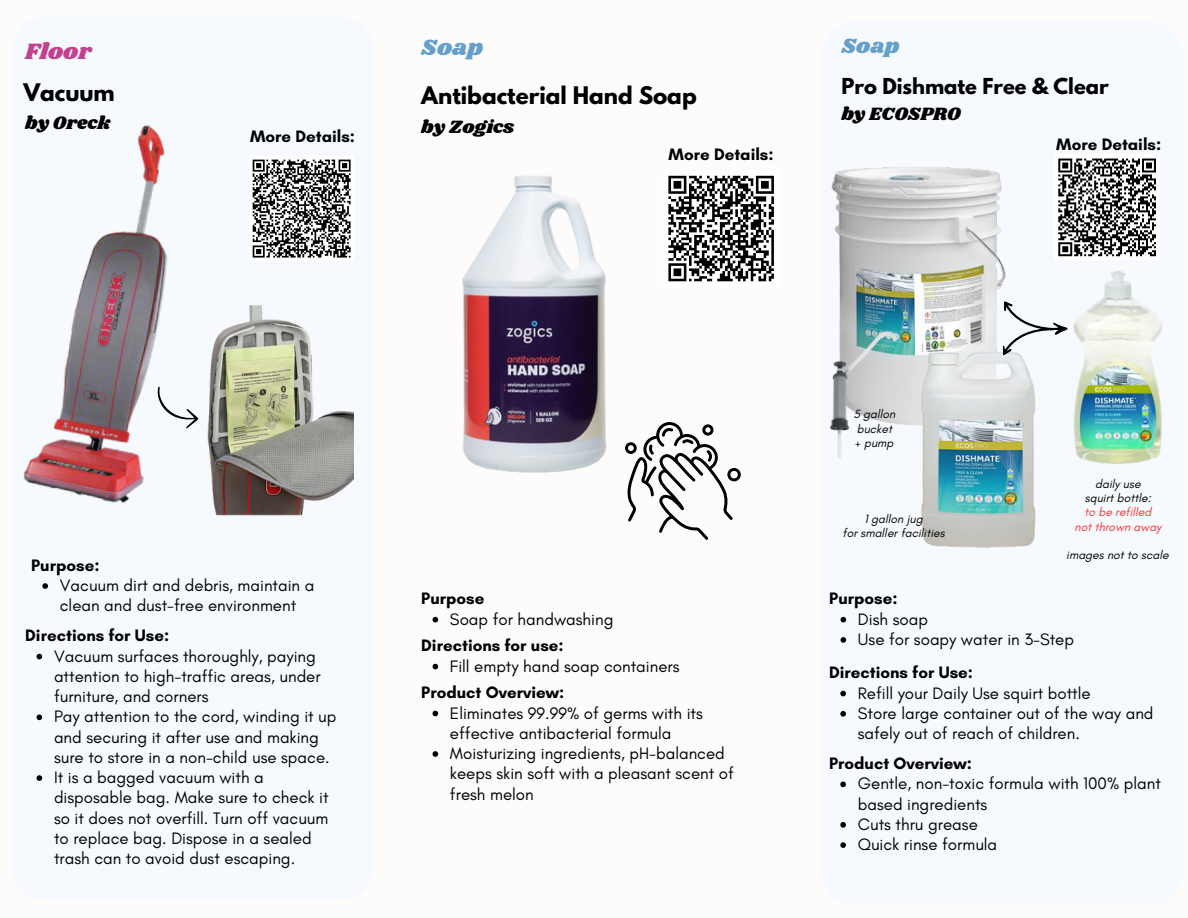
<style>
.page{position:relative;width:1188px;height:918px;background:#fdfcfa}
.page>*{position:absolute;margin:0;border:0;box-sizing:border-box;transform-origin:0 0}
.t1{font:22.95px "Shrikhand";color:#c4408e}
.t2{font:22.95px "Shrikhand";color:#659fcc}
.t3{font:700 21.45px "League Spartan";color:#000}
.t4{font:21.45px "Shrikhand";color:#659fcc}
.t5{font:700 19.5px "League Spartan";color:#000}
.t6{font:18.45px "Shrikhand";color:#000}
.t7{font:16.95px/20.2px "Glacial Indifference";color:#000}
.t8{font:700 16.95px "Glacial Indifference";color:#000}
.t9{font:italic 12.15px "Glacial Indifference";color:#000}
.t10{font:italic 12.15px "Glacial Indifference";color:#ff3131}
</style>
<div class="page">
<div style="left:12px;top:17px;width:362px;height:883px;background:#f6faff;border-radius:33px"></div>
<img style="left:462px;top:176px;width:145px;height:297px">
<div style="left:663px;top:171px;width:116px;height:115px;background:#fff"></div>
<svg style="left:668px;top:175px;width:89px;height:107px"></svg>
<div style="left:821px;top:22px;width:362px;height:883px;background:#f6faff;border-radius:33px"></div>
<img style="left:757px;top:167px;width:249px;height:291px">
<img style="left:1073px;top:271px;width:90px;height:193px">
<img style="left:880px;top:351px;width:197px;height:197px">
<div style="left:1054px;top:155px;width:106px;height:105px;background:#fff"></div>
<svg style="left:1058px;top:158px;width:98px;height:99px"></svg>
<svg style="left:1002px;top:301px;width:66px;height:54px"></svg>
<img style="left:757px;top:329px;width:196px;height:128px">
<svg style="left:625px;top:422px;width:116px;height:118px"></svg>
<div style="left:249px;top:156px;width:105px;height:105px;background:#fff"></div>
<svg style="left:318px;top:159px;width:33px;height:99px"></svg>
<img style="left:23px;top:125px;width:295px;height:378px">
<img style="left:187px;top:304px;width:167px;height:212px">
<svg style="left:158px;top:387px;width:40px;height:41px"></svg>
<svg style="left:433px;top:617px;width:5px;height:5px"></svg>
<svg style="left:433px;top:711px;width:5px;height:5px"></svg>
<svg style="left:433px;top:751px;width:5px;height:6px"></svg>
<svg style="left:433px;top:664px;width:5px;height:5px"></svg>
<svg style="left:841px;top:617px;width:5px;height:5px"></svg>
<svg style="left:841px;top:637px;width:5px;height:6px"></svg>
<svg style="left:840px;top:782px;width:6px;height:5px"></svg>
<svg style="left:840px;top:822px;width:6px;height:6px"></svg>
<svg style="left:840px;top:842px;width:6px;height:6px"></svg>
<svg style="left:840px;top:691px;width:6px;height:5px"></svg>
<svg style="left:840px;top:711px;width:6px;height:6px"></svg>
<svg style="left:42px;top:583px;width:6px;height:6px"></svg>
<svg style="left:37px;top:654px;width:5px;height:5px"></svg>
<svg style="left:37px;top:715px;width:5px;height:5px"></svg>
<svg style="left:37px;top:775px;width:5px;height:6px"></svg>
<p class="t1" style="left:25px;top:36px;width:68px">Floor</p>
<h5 class="t3" style="left:23px;top:81px;width:93px">Vacuum</h5>
<p class="t6" style="left:25px;top:110px;width:87px">by Oreck</p>
<p class="t8" style="left:250px;top:125px;width:106px">More Details:</p>
<p class="t2" style="left:421px;top:32px;width:63px">Soap</p>
<p class="t3" style="left:421px;top:85px;width:277px">Antibacterial Hand Soap</p>
<p class="t6" style="left:421px;top:114px;width:94px">by Zogics</p>
<h2 class="t8" style="left:669px;top:144px;width:106px">More Details:</h2>
<p class="t4" style="left:841px;top:31px;width:59px">Soap</p>
<p class="t5" style="left:841px;top:76px;width:269px">Pro Dishmate Free &amp; Clear</p>
<h5 class="t6" style="left:841px;top:101px;width:121px">by ECOSPRO</h5>
<h5 class="t8" style="left:1056px;top:134px;width:106px">More Details:</h5>
<p class="t8" style="left:31px;top:555px;width:70px">Purpose:</p>
<h4 class="t7" style="left:60px;top:575px;width:256px">Vacuum dirt and debris, maintain a clean and dust-free environment</h4>
<h4 class="t8" style="left:25px;top:625px;width:146px">Directions for Use:</h4>
<h4 class="t7" style="left:54px;top:646px;width:268px">Vacuum surfaces thoroughly, paying attention to high-traffic areas, under furniture, and corners</h4>
<p class="t7" style="left:54px;top:706px;width:284px">Pay attention to the cord, winding it up and securing it after use and making sure to store in a non-child use space.</p>
<p class="t7" style="left:54px;top:767px;width:276px">It is a bagged vacuum with a disposable bag. Make sure to check it so it does not overfill. Turn off vacuum to replace bag. Dispose in a sealed trash can to avoid dust escaping.</p>
<p class="t8" style="left:421px;top:588px;width:65px">Purpose</p>
<h5 class="t7" style="left:450px;top:609px;width:165px">Soap for handwashing</h5>
<h5 class="t8" style="left:421px;top:635px;width:144px">Directions for use:</h5>
<p class="t7" style="left:450px;top:656px;width:231px">Fill empty hand soap containers</p>
<p class="t8" style="left:421px;top:682px;width:144px">Product Overview:</p>
<h5 class="t7" style="left:450px;top:702px;width:254px">Eliminates 99.99% of germs with its effective antibacterial formula</h5>
<p class="t7" style="left:450px;top:743px;width:285px">Moisturizing ingredients, pH-balanced keeps skin soft with a pleasant scent of fresh melon</p>
<h2 class="t9" style="left:853px;top:407px;width:44px">5 gallon</h2>
<h2 class="t9" style="left:857px;top:421px;width:37px">bucket</h2>
<h3 class="t9" style="left:855px;top:435px;width:40px">+ pump</h3>
<h1 class="t9" style="left:865px;top:511px;width:60px">1 gallon jug</h1>
<h1 class="t9" style="left:843px;top:525px;width:103px">for smaller facilities</h1>
<p class="t9" style="left:1095px;top:476px;width:47px">daily use</p>
<h5 class="t9" style="left:1085px;top:491px;width:68px">squirt bottle:</h5>
<p class="t10" style="left:1084px;top:505px;width:69px">to be refilled</p>
<p class="t10" style="left:1075px;top:519px;width:88px">not thrown away</p>
<p class="t9" style="left:1066px;top:547px;width:104px">images not to scale</p>
<p class="t8" style="left:829px;top:588px;width:70px">Purpose:</p>
<p class="t7" style="left:858px;top:609px;width:72px">Dish soap</p>
<p class="t7" style="left:858px;top:629px;width:218px">Use for soapy water in 3-Step</p>
<h5 class="t8" style="left:829px;top:662px;width:146px">Directions for Use:</h5>
<p class="t7" style="left:858px;top:683px;width:234px">Refill your Daily Use squirt bottle</p>
<p class="t7" style="left:858px;top:703px;width:297px">Store large container out of the way and safely out of reach of children.</p>
<p class="t8" style="left:829px;top:753px;width:144px">Product Overview:</p>
<p class="t7" style="left:858px;top:773px;width:305px">Gentle, non-toxic formula with 100% plant based ingredients</p>
<p class="t7" style="left:858px;top:814px;width:122px">Cuts thru grease</p>
<p class="t7" style="left:858px;top:834px;width:141px">Quick rinse formula</p>
</div>
